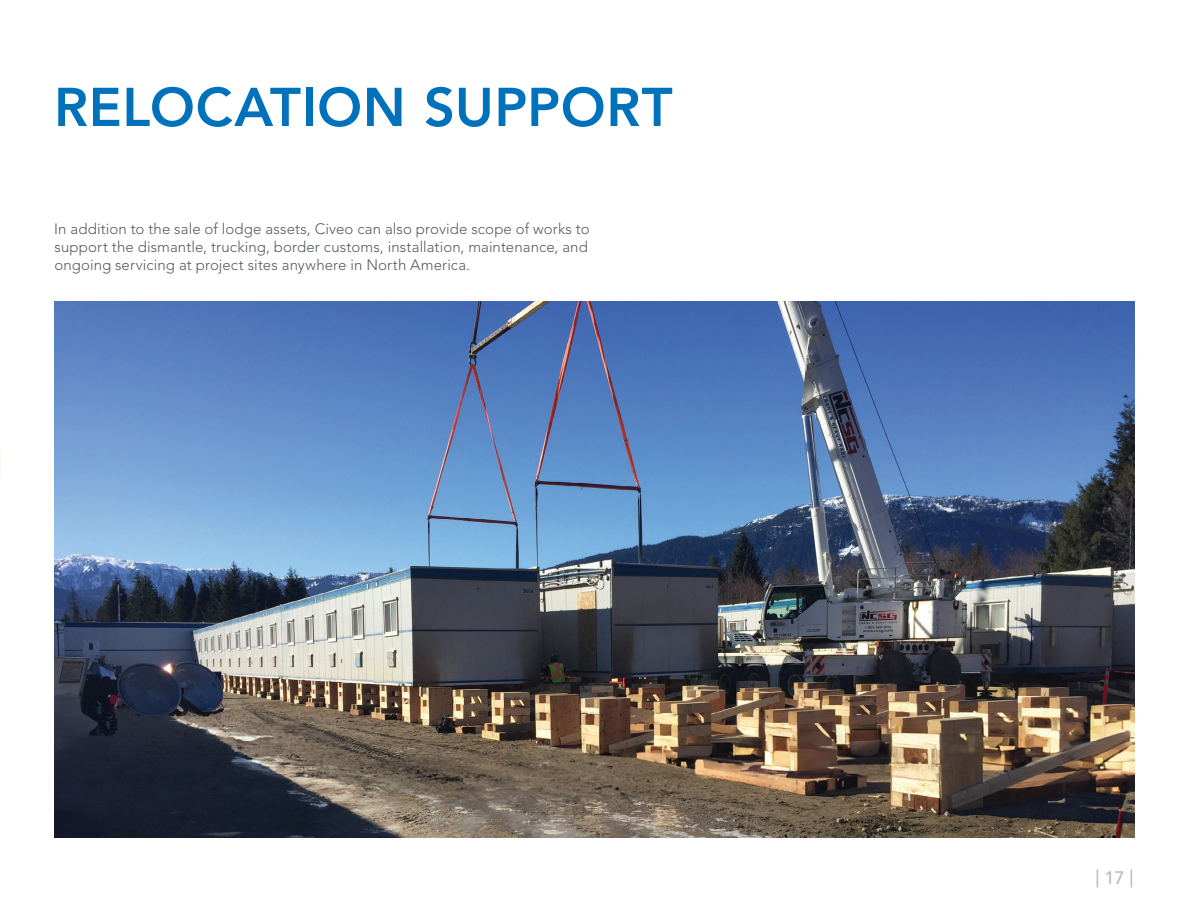
<style>
.page{position:relative;width:1188px;height:918px;background:#fff}
.page>*{position:absolute;margin:0;border:0;box-sizing:border-box;transform-origin:0 0}
.t1{font:800 54px "Avenir LT Std";letter-spacing:.01em;color:#0072bc}
.t2{font:500 18px "Avenir LT Std";color:#bdbabc}
.t3{font:300 15px/18px "Avenir LT Std";letter-spacing:.005em;color:#565a5f}
</style>
<div class="page">
<img style="left:55px;top:302px;width:1080px;height:536px">
<h1 class="t1" style="left:54px;top:75px;width:620px">RELOCATION SUPPORT</h1>
<p class="t3" style="left:54px;top:220px;width:537px">In addition to the sale of lodge assets, Civeo can also provide scope of works to support the dismantle, trucking, border customs, installation, maintenance, and ongoing servicing at project sites anywhere in North America.</p>
<p class="t2" style="left:1095px;top:867px;width:40px">| 17 |</p>
</div>
